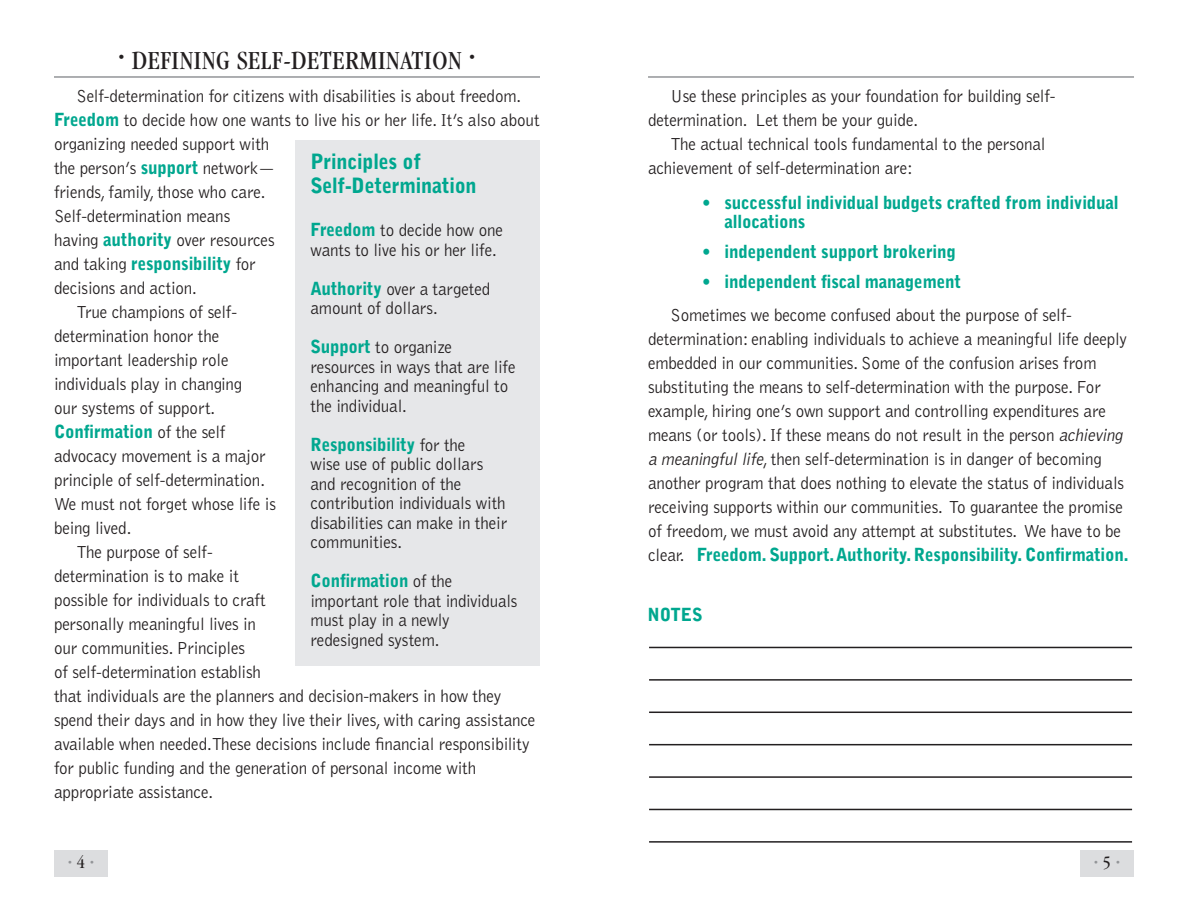
<style>
.page{position:relative;width:1188px;height:918px;background:#fff}
.page>*{position:absolute;margin:0;border:0;box-sizing:border-box;transform-origin:0 0}
.t1{font:condensed 27px "Garamond";letter-spacing:.025em;color:#231f20}
.t2{font:900 21px "Bell Gothic";letter-spacing:-.01em;color:#00a78f;scale:.95 1}
.t3{font:300 18px/24px "Bell Gothic";letter-spacing:-.01em;color:#231f20;scale:.95 1}
.t4{font:900 18px "Bell Gothic";letter-spacing:-.01em;color:#00a78f;scale:.95 1}
.t5{font:300 18px/19.5px "Bell Gothic";letter-spacing:-.01em;color:#231f20;scale:.94 1}
.t6{font:condensed 9px "Garamond";color:#939598}
.s1{font-weight:900;color:#00a78f}
.s2{font-size:18px;color:#231f20}
.s3{font-style:italic}
</style>
<div class="page">
<div style="left:54px;top:850px;width:54px;height:28px;background:#dcdddf"></div>
<div style="left:296px;top:140px;width:244px;height:526px;background:#e6e7e9"></div>
<hr style="left:54px;top:76px;width:486px;height:2px;background:#939598">
<hr style="left:649px;top:647px;width:483px;height:1px;background:#231f20">
<hr style="left:649px;top:679px;width:483px;height:2px;background:#231f20">
<hr style="left:649px;top:712px;width:483px;height:1px;background:#231f20">
<hr style="left:649px;top:744px;width:483px;height:1px;background:#231f20">
<hr style="left:649px;top:776px;width:483px;height:2px;background:#231f20">
<hr style="left:649px;top:809px;width:483px;height:1px;background:#231f20">
<hr style="left:649px;top:841px;width:483px;height:2px;background:#231f20">
<hr style="left:648px;top:76px;width:486px;height:2px;background:#939598">
<div style="left:1080px;top:850px;width:54px;height:28px;background:#dcdddf"></div>
<p class="t1" style="left:118px;top:45px;width:359px"><sup>•</sup> DEFINING SELF-DETERMINATION <sup>•</sup></p>
<p class="t3" style="left:54px;top:85px;width:513px;text-indent:22px">Self-determination for citizens with disabilities is about freedom.<br><span class="s1">Freedom</span> to decide how one wants to live his or her life. It’s also about organizing needed support with<br>the person’s <span class="s1">support</span> network—<br>friends, family, those who care.<br>Self-determination means<br>having <span class="s1">authority</span> over resources<br>and taking <span class="s1">responsibility</span> for<br>decisions and action.</p>
<p class="t3" style="left:54px;top:301px;width:235px;text-indent:23px">True champions of self&shy;determination honor the important leadership role individuals play in changing<br>our systems of support.<br><span class="s1">Confirmation</span> of the self advocacy movement is a major principle of self-determination.<br>We must not forget whose life is being lived.</p>
<p class="t3" style="left:54px;top:541px;width:508px;text-indent:23px">The purpose of self-<br>determination is to make it<br>possible for individuals to craft<br>personally meaningful lives in<br>our communities. Principles<br>of self-determination establish<br>that individuals are the planners and decision-makers in how they spend their days and in how they live their lives, with caring assistance available when needed.These decisions include financial responsibility for public funding and the generation of personal income with appropriate assistance.</p>
<p class="t2" style="left:310px;top:149px;width:118px">Principles of</p>
<p class="t2" style="left:310px;top:173px;width:176px">Self-Determination</p>
<p class="t3" style="left:310px;top:221px;width:204px;line-height:19.5px"><span class="s1">Freedom</span> to decide how one wants to live his or her life.</p>
<p class="t3" style="left:310px;top:279px;width:191px;line-height:19.5px"><span class="s1">Authority</span> over a targeted amount of dollars.</p>
<p class="t3" style="left:310px;top:338px;width:218px;line-height:19.5px"><span class="s1">Support</span> to organize resources in ways that are life enhancing and meaningful to the individual.</p>
<p class="t3" style="left:310px;top:435px;width:209px;line-height:19.5px"><span class="s1">Responsibility</span> for the<br>wise use of public dollars and recognition of the contribution individuals with disabilities can make in their communities.</p>
<p class="t5" style="left:310px;top:572px;width:222px"><span class="s1">Confirmation</span> of the important role that individuals must play in a newly redesigned system.</p>
<p class="t6" style="left:68px;top:857px;width:28px">• <span class="s2">4</span> •</p>
<p class="t3" style="left:648px;top:84px;width:431px;text-indent:23px">Use these principles as your foundation for building self&shy;determination. Let them be your guide.</p>
<p class="t3" style="left:648px;top:132px;width:420px;text-indent:23px">The actual technical tools fundamental to the personal achievement of self-determination are:</p>
<p class="t4" style="left:702px;top:192px;width:440px">• successful individual budgets crafted from individual</p>
<p class="t4" style="left:725px;top:211px;width:87px">allocations</p>
<p class="t4" style="left:702px;top:241px;width:269px">• independent support brokering</p>
<p class="t4" style="left:702px;top:271px;width:274px">• independent fiscal management</p>
<p class="t3" style="left:648px;top:303px;width:507px;text-indent:23px">Sometimes we become confused about the purpose of self&shy;determination: enabling individuals to achieve a meaningful life deeply embedded in our communities. Some of the confusion arises from substituting the means to self-determination with the purpose. For example, hiring one’s own support and controlling expenditures are means (or tools). If these means do not result in the person <span class="s3">achieving a meaningfullife</span>, then self-determination is in danger of becoming another program that does nothing to elevate the status of individuals receiving supports within our communities. To guarantee the promise of freedom, we must avoid any attempt at substitutes. We have to be clear. <span class="s1">Freedom. Support. Authority. Responsibility. Confirmation.</span></p>
<p class="t4" style="left:648px;top:604px;width:59px">NOTES</p>
<p class="t6" style="left:1094px;top:857px;width:28px">• <span class="s2">5</span> •</p>
</div>
